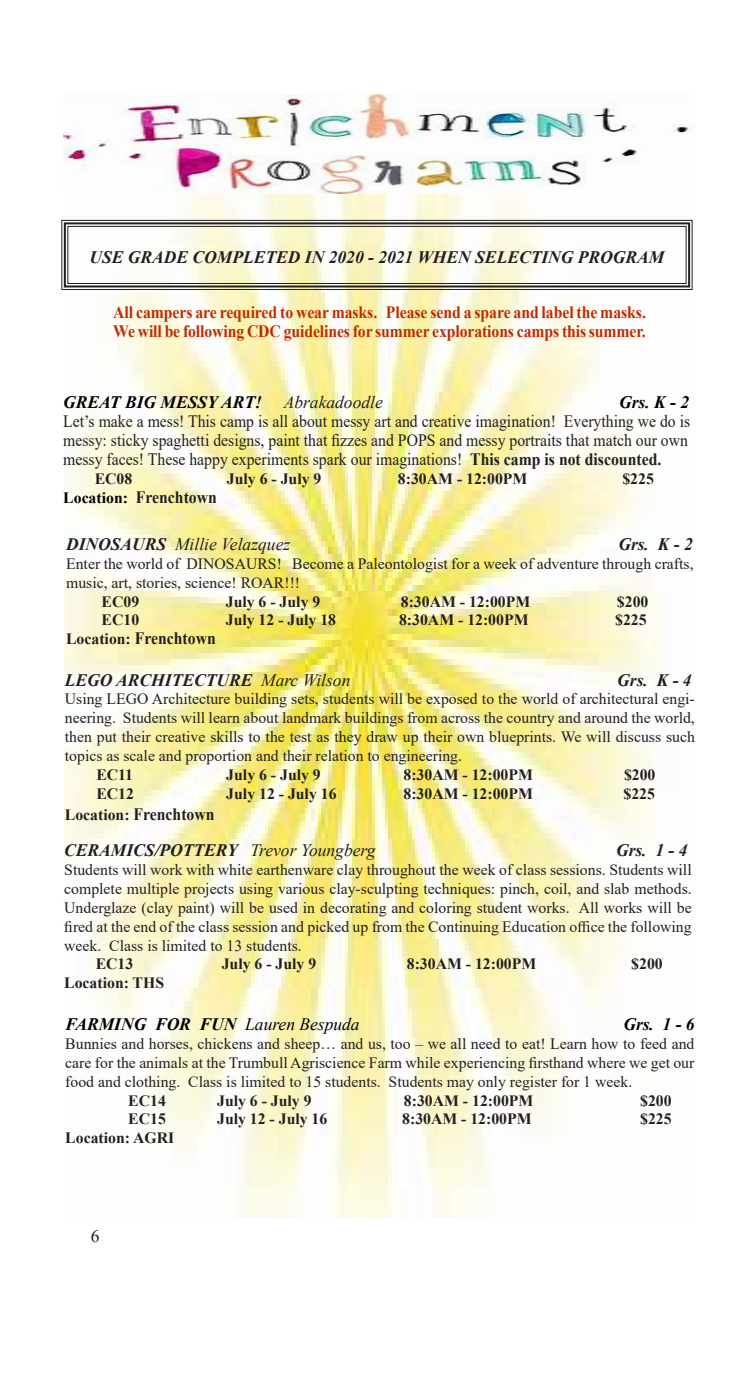
<style>
.page{position:relative;width:756px;height:1386px;background:#fff}
.page>*{position:absolute;margin:0;border:0;box-sizing:border-box;transform-origin:0 0}
.pre_k{font:italic 700 17.5px "Times New Roman";color:#231f20}
.pre_k-2{font:italic 700 17.5px "Times New Roman";color:#000}
.t1{font:italic 17.5px "Times New Roman";color:#231f20}
.t2{font:17.5px "Times New Roman";color:#231f20}
.t3{font:17.32px/18.9px "Times New Roman";color:#231f20;scale:.91 1}
.Subhead_1{font:700 17.32px "Times New Roman";letter-spacing:-.005em;color:#bf2b00;scale:.91 1}
.t4{font:700 17.32px "Times New Roman";color:#231f20;scale:.91 1}
.pre_k-3{font:15.75px/18.9px "Times New Roman";color:#231f20;text-align:justify}
.t5{font:700 15.75px "Times New Roman";color:#231f20}
.s1{font-weight:400;color:#231f20}
.s2{font-weight:700}
.s3{font-size:15.75px;color:#000}
.s4{font-size:15.75px}
.s5{font-weight:400}
</style>
<div class="page">
<img style="left:64px;top:94px;width:599px;height:1123px">
<img style="left:64px;top:95px;width:625px;height:98px">
<svg style="left:61px;top:219px;width:632px;height:71px"></svg>
<div style="left:64px;top:222px;width:626px;height:65px;border:2px solid #231f20"></div>
<div style="left:67px;top:226px;width:620px;height:58px;border:1px solid #231f20"></div>
<p class="pre_k" style="left:90px;top:245px;width:576px">USE GRADE COMPLETED IN 2020 - 2021 WHEN SELECTING PROGRAM</p>
<p class="Subhead_1" style="left:113px;top:300px;width:587px">All campers are required to wear masks. Please send a spare and label the masks.</p>
<p class="Subhead_1" style="left:113px;top:319px;width:587px">We will be following CDC guidelines for summer explorations camps this summer.</p>
<p class="pre_k-2" style="left:63px;top:390px;width:321px">GREAT BIG MESSY ART! <span class="s1">Abrakadoodle</span></p>
<p class="pre_k-2" style="left:619px;top:390px;width:71px">Grs. K - 2</p>
<p class="t3" style="left:63px;top:411px;width:690px">Let’s make a mess! This camp is all about messy art and creative imagination! Everything we do is messy: sticky spaghetti designs, paint that fizzes and POPS and messy portraits that match our own messy faces! These happy experiments spark our imaginations! <span class="s2">This camp is not discounted.</span></p>
<p class="t5" style="left:95px;top:467px;width:39px">EC08</p>
<p class="t5" style="left:227px;top:467px;width:96px">July 6 - July 9</p>
<p class="t5" style="left:398px;top:467px;width:131px">8:30AM - 12:00PM</p>
<p class="t5" style="left:622px;top:467px;width:33px">$225</p>
<p class="t4" style="left:63px;top:485px;width:170px"><span class="s3">Location:</span> Frenchtown</p>
<p class="t1" style="left:66px;top:532px;width:226px"><span class="s2">DINOSAURS</span> Millie Velazquez</p>
<p class="pre_k" style="left:618px;top:532px;width:76px">Grs. K - 2</p>
<p class="pre_k-3" style="left:66px;top:554px;width:629px">Enter the world of DINOSAURS! Become a Paleontologist for a week of adventure through crafts, music, art, stories, science! ROAR!!!</p>
<p class="t5" style="left:102px;top:590px;width:39px">EC09</p>
<p class="t5" style="left:226px;top:590px;width:96px">July 6 - July 9</p>
<p class="t5" style="left:401px;top:590px;width:131px">8:30AM - 12:00PM</p>
<p class="t5" style="left:617px;top:590px;width:33px">$200</p>
<p class="t5" style="left:102px;top:609px;width:39px">EC10</p>
<p class="t5" style="left:226px;top:609px;width:112px">July 12 - July 18</p>
<p class="t5" style="left:399px;top:609px;width:131px">8:30AM - 12:00PM</p>
<p class="t5" style="left:615px;top:609px;width:33px">$225</p>
<p class="t4" style="left:66px;top:626px;width:166px"><span class="s4">Location:</span> Frenchtown</p>
<p class="pre_k" style="left:65px;top:668px;width:287px">LEGO ARCHITECTURE <span class="s5">Marc Wilson</span></p>
<p class="pre_k" style="left:617px;top:668px;width:76px">Grs. K - 4</p>
<p class="pre_k-3" style="left:65px;top:689px;width:632px">Using LEGO Architecture building sets, students will be exposed to the world of architectural engi&shy;neering. Students will learn about landmark buildings from across the country and around the world, then put their creative skills to the test as they draw up their own blueprints. We will discuss such topics as scale and proportion and their relation to engineering.</p>
<p class="t5" style="left:96px;top:763px;width:38px">EC11</p>
<p class="t5" style="left:226px;top:763px;width:96px">July 6 - July 9</p>
<p class="t5" style="left:404px;top:763px;width:131px">8:30AM - 12:00PM</p>
<p class="t5" style="left:624px;top:763px;width:33px">$200</p>
<p class="t5" style="left:96px;top:782px;width:39px">EC12</p>
<p class="t5" style="left:226px;top:782px;width:112px">July 12 - July 16</p>
<p class="t5" style="left:404px;top:782px;width:131px">8:30AM - 12:00PM</p>
<p class="t5" style="left:624px;top:782px;width:33px">$225</p>
<p class="t4" style="left:65px;top:802px;width:166px"><span class="s4">Location:</span> Frenchtown</p>
<p class="pre_k" style="left:64px;top:838px;width:313px">CERAMICS/POTTERY <span class="s5">Trevor Youngberg</span></p>
<p class="pre_k" style="left:616px;top:838px;width:73px">Grs. 1 - 4</p>
<p class="pre_k-3" style="left:64px;top:860px;width:629px">Students will work with white earthenware clay throughout the week of class sessions. Students will complete multiple projects using various clay-sculpting techniques: pinch, coil, and slab methods.<br>Underglaze (clay paint) will be used in decorating and coloring student works. All works will be fired at the end of the class session and picked up from the Continuing Education office the following week. Class is limited to 13 students.</p>
<p class="t5" style="left:96px;top:953px;width:39px">EC13</p>
<p class="t5" style="left:222px;top:953px;width:96px">July 6 - July 9</p>
<p class="t5" style="left:407px;top:953px;width:131px">8:30AM - 12:00PM</p>
<p class="t5" style="left:631px;top:953px;width:33px">$200</p>
<p class="t5" style="left:64px;top:972px;width:101px">Location: THS</p>
<p class="pre_k-2" style="left:65px;top:1012px;width:296px">FARMING FOR FUN <span class="s5">Lauren Bespuda</span></p>
<p class="pre_k-2" style="left:623px;top:1012px;width:73px">Grs. 1 - 6</p>
<p class="pre_k-3" style="left:65px;top:1034px;width:631px">Bunnies and horses, chickens and sheep… and us, too – we all need to eat! Learn how to feed and care for the animals at the Trumbull Agriscience Farm while experiencing firsthand where we get our food and clothing. Class is limited to 15 students. Students may only register for 1 week.</p>
<p class="t5" style="left:128px;top:1089px;width:39px">EC14</p>
<p class="t5" style="left:217px;top:1089px;width:96px">July 6 - July 9</p>
<p class="t5" style="left:404px;top:1089px;width:131px">8:30AM - 12:00PM</p>
<p class="t5" style="left:640px;top:1089px;width:33px">$200</p>
<p class="t5" style="left:128px;top:1108px;width:39px">EC15</p>
<p class="t5" style="left:217px;top:1108px;width:112px">July 12 - July 16</p>
<p class="t5" style="left:402px;top:1108px;width:131px">8:30AM - 12:00PM</p>
<p class="t5" style="left:640px;top:1108px;width:33px">$225</p>
<p class="t5" style="left:65px;top:1127px;width:110px">Location: AGRI</p>
<p class="t2" style="left:91px;top:1224px;width:10px">6</p>
</div>
